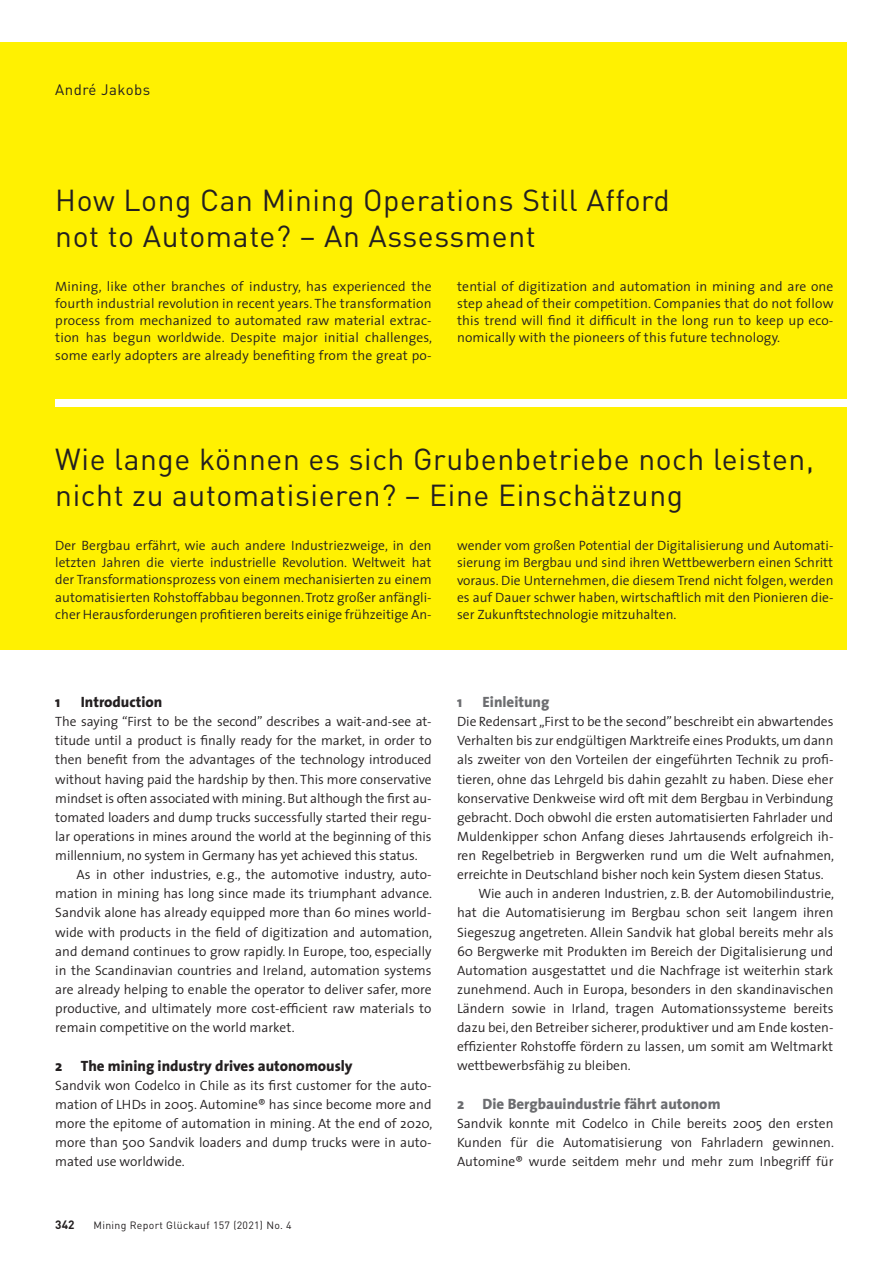
<style>
.page{position:relative;width:893px;height:1263px;background:#fff}
.page>*{position:absolute;margin:0;border:0;box-sizing:border-box;transform-origin:0 0}
.t1{font:30px/36px "DIN";letter-spacing:.02em;color:#231f20}
.t2{font:800 15px "The Sans";color:#231f20}
.t3{font:800 15px "The Sans";color:#6c6d70}
.t4{font:15px "DIN";letter-spacing:.03em;color:#231f20}
.t5{font:300 13.5px/19.2px "The Sans";color:#231f20;text-align:justify}
.t6{font:700 12px "DIN";color:#231f20}
.t7{font:10.5px "DIN";letter-spacing:.03em;color:#231f20}
</style>
<div class="page">
<div style="left:0;top:43px;width:846px;height:606px;background:#fff101"></div>
<div style="left:55px;top:399px;width:821px;height:7px;background:#fff"></div>
<p class="t4" style="left:55px;top:81px;width:96px">André Jakobs</p>
<h1 class="t1" style="left:55px;top:181px;width:616px">How Long Can Mining Operations Still Afford not to Automate? – An Assessment</h1>
<p class="t5" style="left:55px;top:277px;width:378px;line-height:17.2px">Mining, like other branches of industry, has experienced the fourth industrial revolution in recent years. The transformation process from mechanized to automated raw material extrac&shy;tion has begun worldwide. Despite major initial challenges, some early adopters are already benefiting from the great po-</p>
<p class="t5" style="left:457px;top:277px;width:378px;line-height:17.2px">tential of digitization and automation in mining and are one step ahead of their competition. Companies that do not follow this trend will find it difficult in the long run to keep up eco&shy;nomically with the pioneers of this future technology.</p>
<h1 class="t1" style="left:55px;top:441px;width:760px">Wie lange können es sich Grubenbetriebe noch leisten, nicht zu automatisieren? – Eine Einschätzung</h1>
<p class="t5" style="left:55px;top:536px;width:378px;line-height:17.2px">Der Bergbau erfährt, wie auch andere Industriezweige, in den letzten Jahren die vierte industrielle Revolution. Weltweit hat der Transformationsprozess von einem mechanisierten zu einem automatisierten Rohstoffabbau begonnen. Trotz großer anfängli&shy;cher Herausforderungen profitieren bereits einige frühzeitige An-</p>
<p class="t5" style="left:457px;top:536px;width:378px;line-height:17.2px">wender vom großen Potential der Digitalisierung und Automati&shy;sierung im Bergbau und sind ihren Wettbewerbern einen Schritt voraus. Die Unternehmen, die diesem Trend nicht folgen, werden es auf Dauer schwer haben, wirtschaftlich mit den Pionieren die&shy;ser Zukunftstechnologie mitzuhalten.</p>
<p class="t2" style="left:55px;top:689px;width:7px">1</p>
<p class="t2" style="left:81px;top:689px;width:83px">Introduction</p>
<p class="t5" style="left:55px;top:711px;width:378px">The saying “First to be the second” describes a wait-and-see at&shy;titude until a product is finally ready for the market, in order to then benefit from the advantages of the technology introduced without having paid the hardship by then. This more conservative mindset is often associated with mining. But although the first au&shy;tomated loaders and dump trucks successfully started their regu&shy;lar operations in mines around the world at the beginning of this millennium, no system in Germany has yet achieved this status.</p>
<p class="t5" style="left:55px;top:865px;width:378px;text-indent:21px">As in other industries, e.g., the automotive industry, auto&shy;mation in mining has long since made its triumphant advance.<br>Sandvik alone has already equipped more than 60 mines world&shy;wide with products in the field of digitization and automation, and demand continues to grow rapidly. In Europe, too, especially in the Scandinavian countries and Ireland, automation systems are already helping to enable the operator to deliver safer, more productive, and ultimately more cost-efficient raw materials to remain competitive on the world market.</p>
<p class="t2" style="left:55px;top:1053px;width:299px">2 The mining industry drives autonomously</p>
<p class="t5" style="left:55px;top:1075px;width:378px">Sandvik won Codelco in Chile as its first customer for the auto&shy;mation of LHDs in 2005. Automine® has since become more and more the epitome of automation in mining. At the end of 2020, more than 500 Sandvik loaders and dump trucks were in auto&shy;mated use worldwide.</p>
<p class="t6" style="left:55px;top:1217px;width:21px">342</p>
<p class="t7" style="left:94px;top:1218px;width:200px">Mining Report Glückauf 157 (2021) No. 4</p>
<p class="t3" style="left:457px;top:689px;width:7px">1</p>
<p class="t3" style="left:483px;top:689px;width:68px">Einleitung</p>
<p class="t5" style="left:457px;top:711px;width:378px">Die Redensart „First to be the second” beschreibt ein abwartendes</p>
<p class="t5" style="left:457px;top:731px;width:378px">Verhalten bis zur endgültigen Marktreife eines Produkts, um dann</p>
<p class="t5" style="left:457px;top:750px;width:378px">als zweiter von den Vorteilen der eingeführten Technik zu profi-</p>
<p class="t5" style="left:457px;top:769px;width:378px">tieren, ohne das Lehrgeld bis dahin gezahlt zu haben. Diese eher</p>
<p class="t5" style="left:457px;top:788px;width:378px">konservative Denkweise wird oft mit dem Bergbau in Verbindung</p>
<p class="t5" style="left:457px;top:807px;width:378px">gebracht. Doch obwohl die ersten automatisierten Fahrlader und</p>
<p class="t5" style="left:457px;top:826px;width:378px">Muldenkipper schon Anfang dieses Jahrtausends erfolgreich ih-</p>
<p class="t5" style="left:457px;top:845px;width:378px">ren Regelbetrieb in Bergwerken rund um die Welt aufnahmen,</p>
<p class="t5" style="left:457px;top:864px;width:368px">erreichte in Deutschland bisher noch kein System diesen Status.</p>
<p class="t5" style="left:478px;top:884px;width:357px">Wie auch in anderen Industrien, z.B. der Automobilindustrie,</p>
<p class="t5" style="left:457px;top:903px;width:378px">hat die Automatisierung im Bergbau schon seit langem ihren</p>
<p class="t5" style="left:457px;top:922px;width:378px">Siegeszug angetreten. Allein Sandvik hat global bereits mehr als</p>
<p class="t5" style="left:457px;top:941px;width:378px">60 Bergwerke mit Produkten im Bereich der Digitalisierung und</p>
<p class="t5" style="left:457px;top:960px;width:378px">Automation ausgestattet und die Nachfrage ist weiterhin stark</p>
<p class="t5" style="left:457px;top:979px;width:378px">zunehmend. Auch in Europa, besonders in den skandinavischen</p>
<p class="t5" style="left:457px;top:998px;width:378px">Ländern sowie in Irland, tragen Automationssysteme bereits</p>
<p class="t5" style="left:457px;top:1018px;width:378px">dazu bei, den Betreiber sicherer, produktiver und am Ende kosten-</p>
<p class="t5" style="left:457px;top:1037px;width:378px">effizienter Rohstoffe fördern zu lassen, um somit am Weltmarkt</p>
<p class="t5" style="left:457px;top:1056px;width:175px">wettbewerbsfähig zu bleiben.</p>
<p class="t3" style="left:457px;top:1091px;width:265px">2 Die Bergbauindustrie fährt autonom</p>
<p class="t5" style="left:457px;top:1113px;width:378px">Sandvik konnte mit Codelco in Chile bereits 2005 den ersten Kunden für die Automatisierung von Fahrladern gewinnen.<br>Automine® wurde seitdem mehr und mehr zum Inbegriff für</p>
</div>
